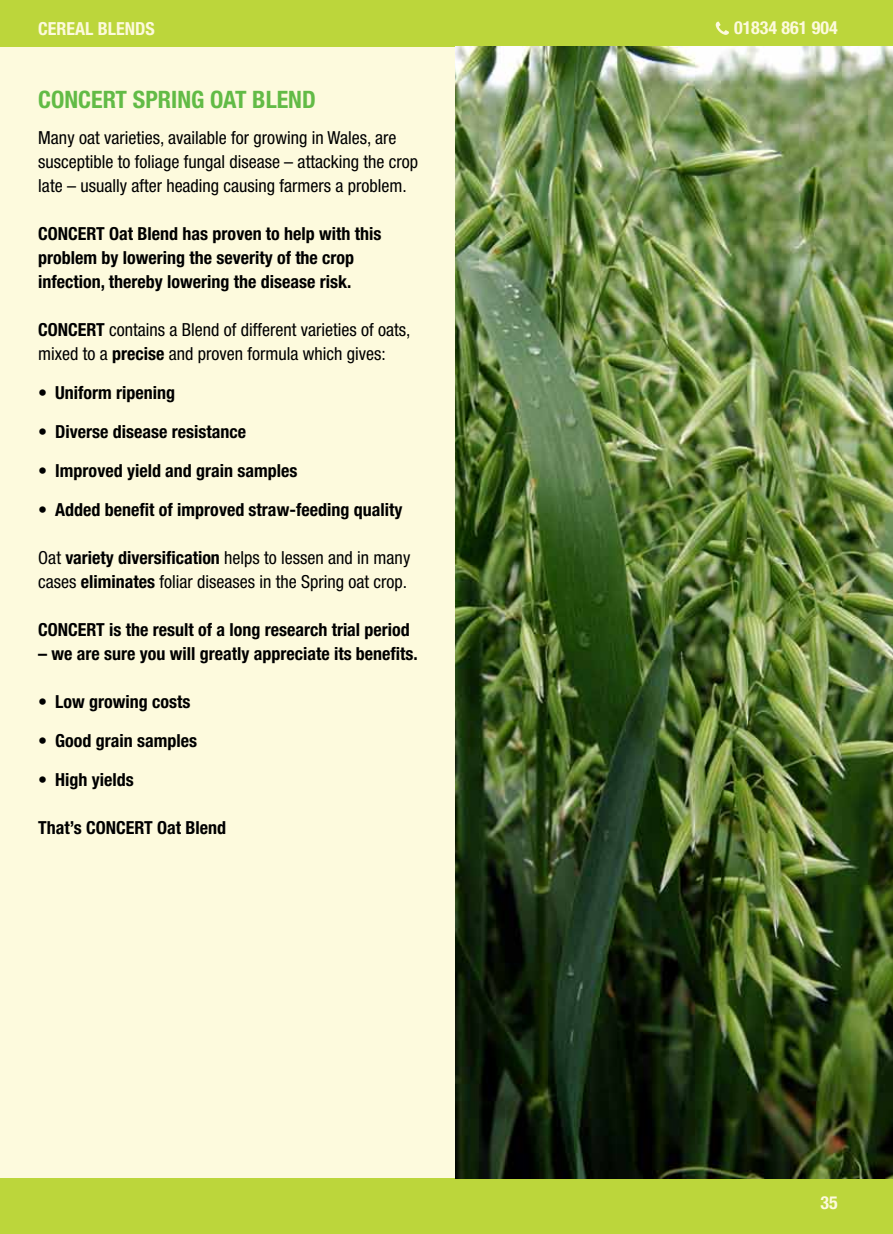
<style>
.page{position:relative;width:893px;height:1234px;background:#fff}
.page>*{position:absolute;margin:0;border:0;box-sizing:border-box;transform-origin:0 0}
.t1{font:700 condensed 24px "Helvetica Neue LT Std";color:#62bb46}
.t2{font:700 condensed 18px/24px "Helvetica Neue LT Std";color:#000}
.t3{font:condensed 18px/24px "Helvetica Neue LT Std";color:#000}
.t4{font:700 condensed 18px "Helvetica Neue LT Std";color:#fdfadd}
.s1{font-weight:700}
.s2{font-weight:400}
</style>
<div class="page">
<div style="left:0;top:0;width:893px;height:1233px;background:#fdfadd"></div>
<div style="left:0;top:0;width:893px;height:47px;background:#bcd63b"></div>
<div style="left:0;top:1178px;width:893px;height:55px;background:#bcd63b"></div>
<svg style="left:716px;top:22px;width:13px;height:13px"></svg>
<img style="left:455px;top:47px;width:438px;height:1131px">
<p class="t4" style="left:38px;top:18px;width:118px">CEREAL BLENDS</p>
<h1 class="t1" style="left:38px;top:84px;width:27px">Conce</h1>
<h1 class="t1" style="left:103px;top:84px;width:176px">rt SPRING Oat Blend</h1>
<p class="t3" style="left:38px;top:125px;width:381px">Many oat varieties, available for growing in Wales, are susceptible to foliage fungal disease – attacking the crop late – usually after heading causing farmers a problem.</p>
<p class="t2" style="left:38px;top:221px;width:345px">CONCERT Oat Blend has proven to help with this problem by lowering the severity of the crop infection, thereby lowering the disease risk.</p>
<p class="t2" style="left:38px;top:317px;width:21px">Conce</p>
<p class="t3" style="left:38px;top:317px;width:374px;text-indent:48px"><span class="s1">rt</span> contains a Blend of different varieties of oats, mixed to a <span class="s1">precise</span> and proven formula which gives:</p>
<p class="t2" style="left:38px;top:380px;width:138px"><span class="s2">•</span> Uniform ripening</p>
<p class="t2" style="left:38px;top:419px;width:209px"><span class="s2">•</span> Diverse disease resistance</p>
<p class="t2" style="left:38px;top:458px;width:261px"><span class="s2">•</span> Improved yield and grain samples</p>
<p class="t2" style="left:38px;top:497px;width:366px"><span class="s2">•</span> Added benefit of improved straw-feeding quality</p>
<p class="t3" style="left:38px;top:545px;width:374px">Oat <span class="s1">variety diversification</span> helps to lessen and in many cases <span class="s1">eliminates</span> foliar diseases in the Spring oat crop.</p>
<p class="t2" style="left:38px;top:617px;width:21px">Conce</p>
<p class="t2" style="left:87px;top:617px;width:325px">rt is the result of a long research trial period</p>
<p class="t2" style="left:38px;top:641px;width:381px">– we are sure you will greatly appreciate its benefits.</p>
<p class="t2" style="left:38px;top:689px;width:154px"><span class="s2">•</span> Low growing costs</p>
<p class="t2" style="left:38px;top:728px;width:160px"><span class="s2">•</span> Good grain samples</p>
<p class="t2" style="left:38px;top:767px;width:97px"><span class="s2">•</span> High yields</p>
<p class="t2" style="left:38px;top:815px;width:189px">That’s CONCERT Oat Blend</p>
<p class="t4" style="left:734px;top:17px;width:105px">01834 861 904</p>
<p class="t4" style="left:820px;top:1190px;width:19px">35</p>
</div>
